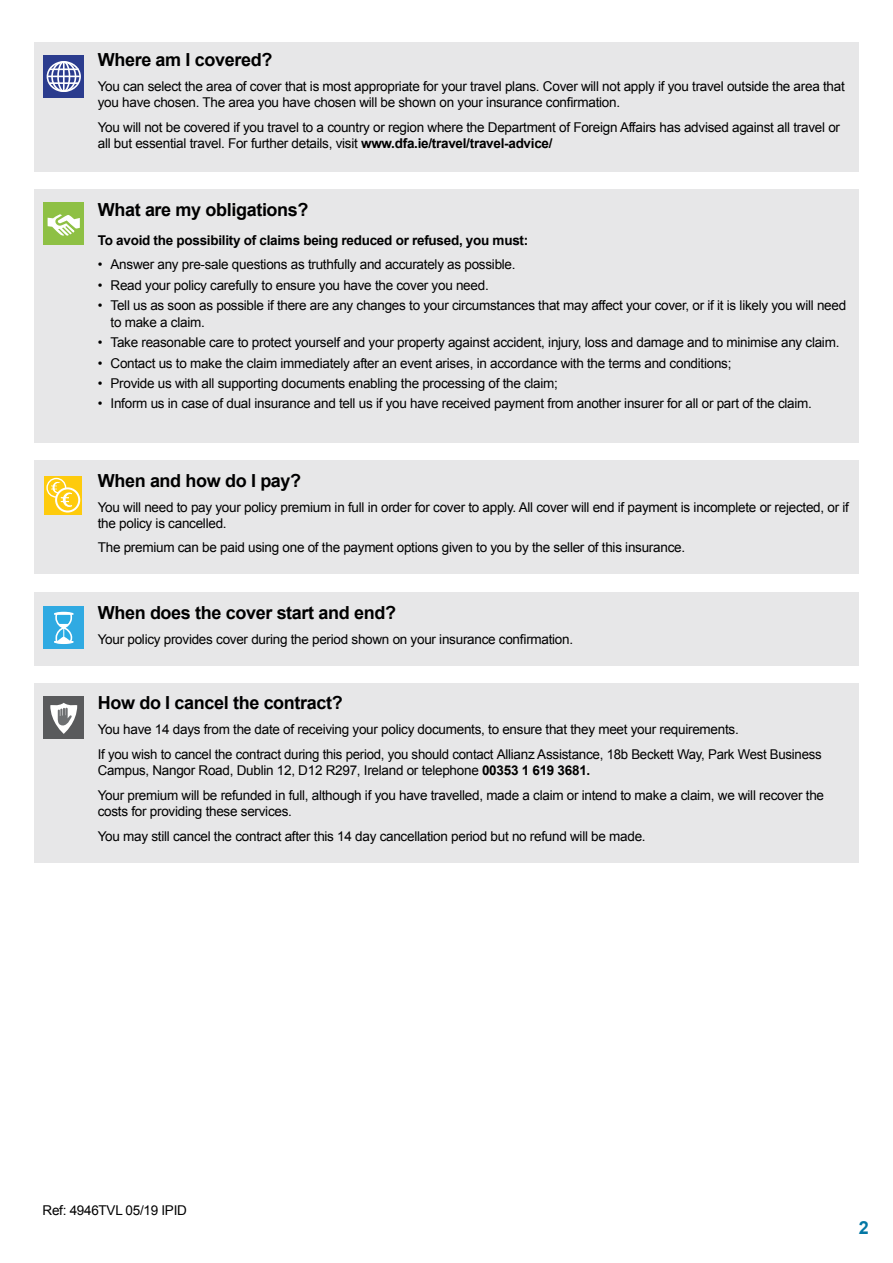
<style>
.page{position:relative;width:893px;height:1263px;background:#fff}
.page>*{position:absolute;margin:0;border:0;box-sizing:border-box;transform-origin:0 0}
.t1{font:700 18px "Arial";letter-spacing:-.02em;color:#000}
.t2{font:700 18px "Arial";color:#0377a4}
.t3{font:13.5px/16.2px "Arial";letter-spacing:-.02em;color:#000}
.t4{font:700 13.5px "Arial";letter-spacing:-.02em;color:#000}
.s1{font-weight:700}
</style>
<div class="page">
<div style="left:34px;top:43px;width:825px;height:129px;background:#e7e7e8"></div>
<div style="left:34px;top:189px;width:825px;height:254px;background:#e7e7e8"></div>
<div style="left:34px;top:460px;width:825px;height:114px;background:#e7e7e8"></div>
<div style="left:34px;top:592px;width:825px;height:74px;background:#e7e7e8"></div>
<div style="left:34px;top:684px;width:825px;height:179px;background:#e7e7e8"></div>
<svg style="left:43px;top:55px;width:41px;height:43px"></svg>
<div style="left:47px;top:61px;width:34px;height:31px;border:2px solid #fff;border-radius:50%"></div>
<div style="left:51px;top:61px;width:25px;height:31px;border:2px solid #fff;border-radius:50%"></div>
<div style="left:57px;top:61px;width:13px;height:31px;border:2px solid #fff;border-radius:50%"></div>
<hr style="left:63px;top:62px;width:2px;height:30px;background:#fff">
<hr style="left:50px;top:68px;width:29px;height:2px;background:#fff">
<hr style="left:50px;top:82px;width:29px;height:2px;background:#fff">
<hr style="left:47px;top:76px;width:33px;height:1px;background:#fff">
<div style="left:43px;top:202px;width:41px;height:43px;background:#8ec044"></div>
<svg style="left:47px;top:214px;width:33px;height:22px"></svg>
<div style="left:43px;top:607px;width:41px;height:42px;background:#30aae2"></div>
<svg style="left:54px;top:612px;width:19px;height:32px"></svg>
<div style="left:43px;top:696px;width:41px;height:43px;background:#595a5c"></div>
<svg style="left:50px;top:703px;width:27px;height:31px"></svg>
<div style="left:45px;top:476px;width:37px;height:39px;background:#fecb0d"></div>
<svg style="left:47px;top:478px;width:19px;height:19px"></svg>
<div style="left:46px;top:478px;width:20px;height:20px;border:1px solid #fff;border-radius:50%"></div>
<svg style="left:56px;top:488px;width:23px;height:23px"></svg>
<div style="left:55px;top:487px;width:25px;height:25px;border:2px solid #fff;border-radius:50%"></div>
<svg style="left:50px;top:481px;width:23px;height:27px"></svg>
<h1 class="t1" style="left:98px;top:48px;width:176px">Where am I covered?</h1>
<p class="t3" style="left:98px;top:78px;width:748px">You can select the area of cover that is most appropriate for your travel plans. Cover will not apply if you travel outside the area that you have chosen. The area you have chosen will be shown on your insurance confirmation.</p>
<p class="t3" style="left:98px;top:119px;width:744px">You will not be covered if you travel to a country or region where the Department of Foreign Affairs has advised against all travel or all but essential travel. For further details, visit <span class="s1">www.dfa.ie/travel/travel-advice/</span></p>
<h1 class="t1" style="left:98px;top:198px;width:212px">What are my obligations?</h1>
<p class="t4" style="left:98px;top:231px;width:432px">To avoid the possibility of claims being reduced or refused, you must:</p>
<p class="t3" style="left:98px;top:257px;width:419px">• Answer any pre-sale questions as truthfully and accurately as possible.</p>
<p class="t3" style="left:98px;top:277px;width:392px">• Read your policy carefully to ensure you have the cover you need.</p>
<p class="t3" style="left:111px;top:298px;width:737px;text-indent:-13px">• Tell us as soon as possible if there are any changes to your circumstances that may affect your cover, or if it is likely you will need to make a claim.</p>
<p class="t3" style="left:98px;top:334px;width:743px">• Take reasonable care to protect yourself and your property against accident, injury, loss and damage and to minimise any claim.</p>
<p class="t3" style="left:98px;top:355px;width:635px">• Contact us to make the claim immediately after an event arises, in accordance with the terms and conditions;</p>
<p class="t3" style="left:98px;top:375px;width:462px">• Provide us with all supporting documents enabling the processing of the claim;</p>
<p class="t3" style="left:98px;top:396px;width:716px">• Inform us in case of dual insurance and tell us if you have received payment from another insurer for all or part of the claim.</p>
<h1 class="t1" style="left:98px;top:469px;width:205px">When and how do I pay?</h1>
<p class="t3" style="left:98px;top:499px;width:753px">You will need to pay your policy premium in full in order for cover to apply. All cover will end if payment is incomplete or rejected, or if the policy is cancelled.</p>
<p class="t3" style="left:98px;top:540px;width:589px">The premium can be paid using one of the payment options given to you by the seller of this insurance.</p>
<h1 class="t1" style="left:98px;top:601px;width:300px">When does the cover start and end?</h1>
<p class="t3" style="left:98px;top:631px;width:477px">Your policy provides cover during the period shown on your insurance confirmation.</p>
<h1 class="t1" style="left:98px;top:691px;width:246px">How do I cancel the contract?</h1>
<p class="t3" style="left:98px;top:717px;width:725px;line-height:24.8px">You have 14 days from the date of receiving your policy documents, to ensure that they meet your requirements.<br>If you wish to cancel the contract during this period, you should contact Allianz Assistance, 18b Beckett Way, Park West Business</p>
<p class="t3" style="left:98px;top:758px;width:728px;line-height:24.8px">Campus, Nangor Road, Dublin 12, D12 R297, Ireland or telephone <span class="s1">00353 1 619 3681.<br></span>Your premium will be refunded in full, although if you have travelled, made a claim or intend to make a claim, we will recover the</p>
<p class="t3" style="left:98px;top:799px;width:549px;line-height:24.8px">costs for providing these services.<br>You may still cancel the contract after this 14 day cancellation period but no refund will be made.</p>
<p class="t3" style="left:43px;top:1202px;width:146px">Ref: 4946TVL 05/19 IPID</p>
<h1 class="t2" style="left:859px;top:1215px;width:12px">2</h1>
</div>
